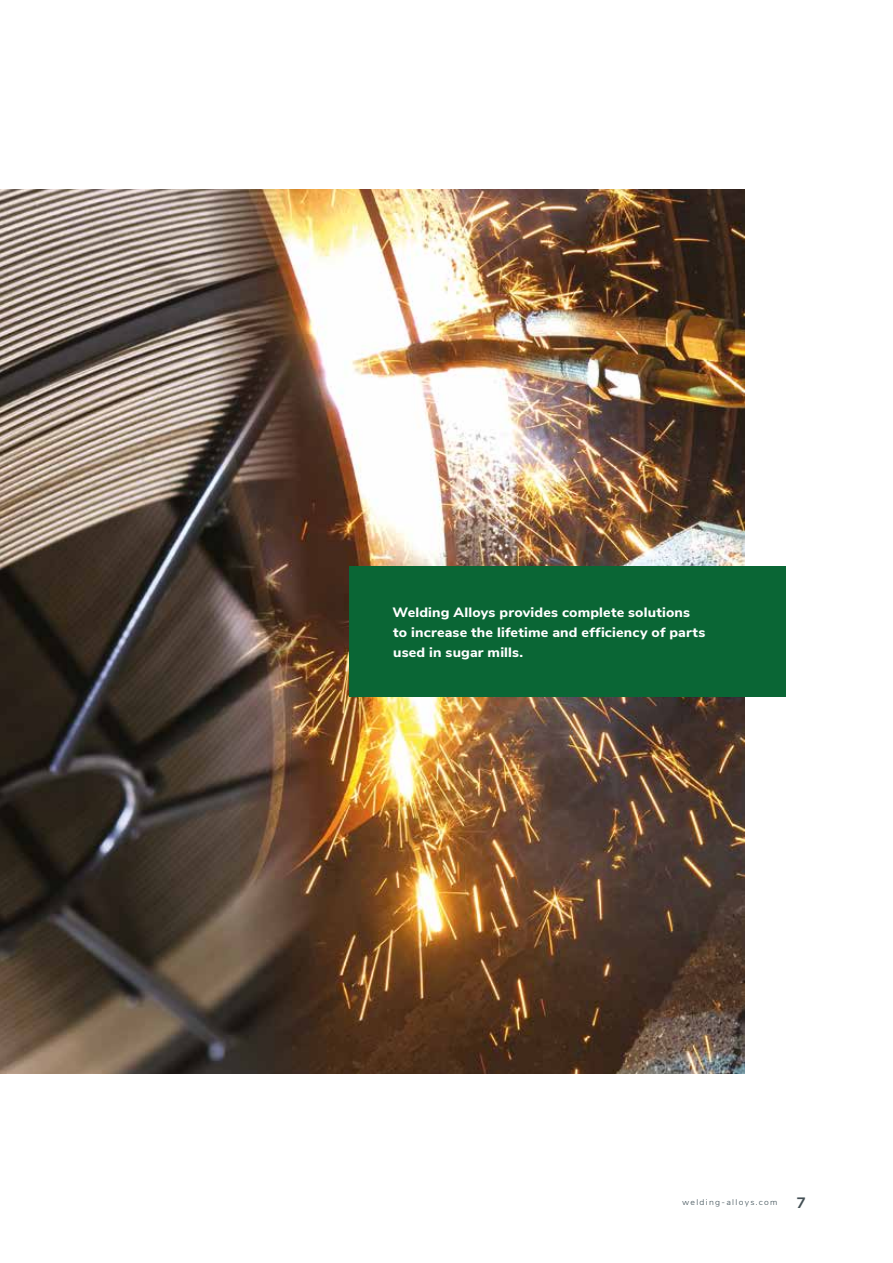
<style>
.page{position:relative;width:893px;height:1263px;background:#fff}
.page>*{position:absolute;margin:0;border:0;box-sizing:border-box;transform-origin:0 0}
.t1{font:700 15px "Nunito Sans";color:#445055;scale:1.05 1}
.t2{font:800 13.5px/20.2px "Nunito Sans";letter-spacing:.015em;color:#fff;scale:1.05 1}
.t3{font:300 8.25px "Nunito Sans";letter-spacing:.15em;color:#3d4e55;scale:1.05 1}
</style>
<div class="page">
<img style="left:0;top:189px;width:744px;height:884px">
<div style="left:349px;top:567px;width:437px;height:130px;background:#0a6635"></div>
<p class="t2" style="left:392px;top:601px;width:300px">Welding Alloys provides complete solutions to increase the lifetime and efficiency of parts used in sugar mills.</p>
<p class="t3" style="left:682px;top:1196px;width:92px">welding-alloys.com</p>
<p class="t1" style="left:796px;top:1192px;width:10px">7</p>
</div>
